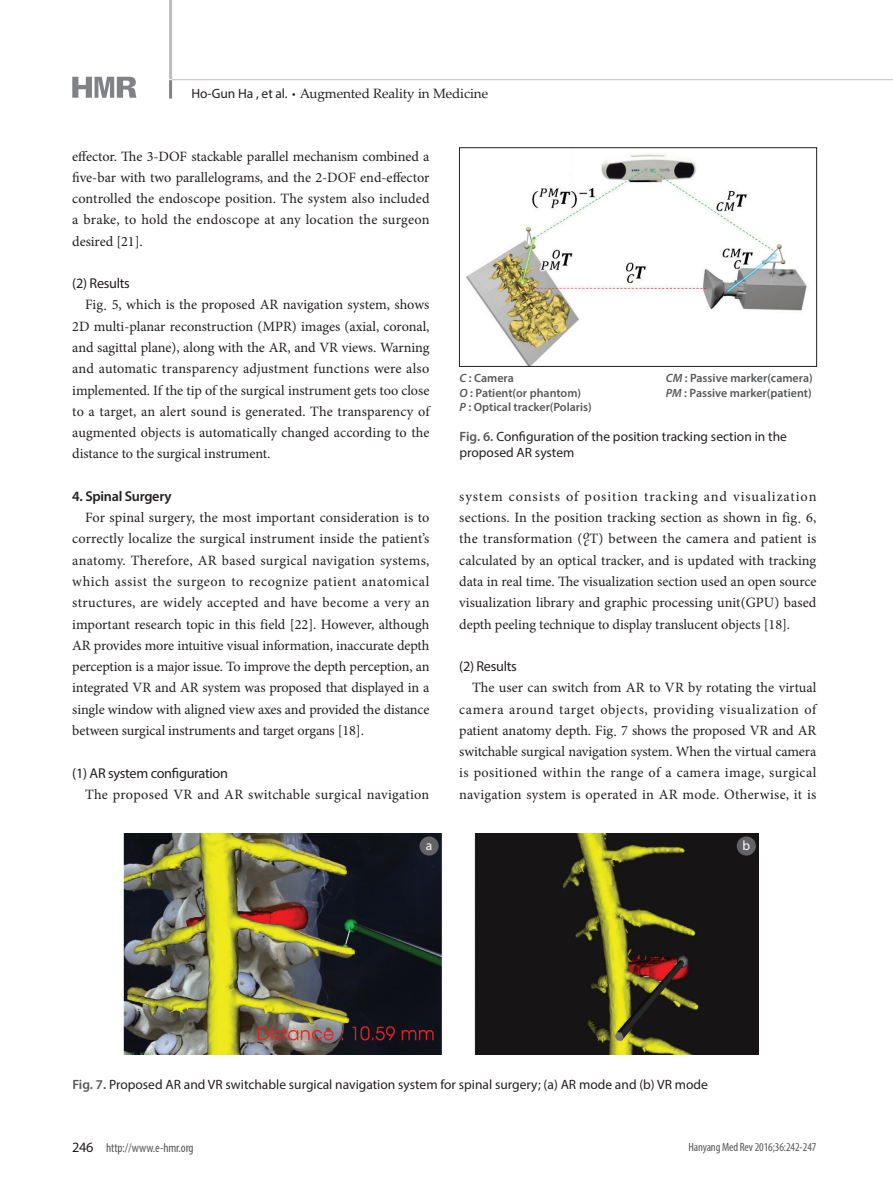
<style>
.page{position:relative;width:893px;height:1191px;background:#fff}
.page>*{position:absolute;margin:0;border:0;box-sizing:border-box;transform-origin:0 0}
.본문{font:14.25px/21.3px "Minion Pro";letter-spacing:.005em;color:#231f20;text-align:justify}
.t1{font:14.25px "Myriad Pro";letter-spacing:-.02em;color:#231f20}
.t2{font:600 14.25px "Myriad Pro";letter-spacing:-.02em;color:#231f20}
.t3{font:13.5px/16.2px "Myriad Pro";color:#231f20}
.t4{font:13.5px "Palatino Linotype";letter-spacing:-.005em;color:#231f20}
.t5{font:13.5px "Myriad Pro";color:#fff}
.t6{font:condensed 12.75px "Myriad Pro";letter-spacing:-.01em;color:#57585a}
.t7{font:600 12px "Myriad Pro";color:#57585a}
.t8{font:condensed 12px "Myriad Pro";letter-spacing:-.01em;color:#57585a}
.s1{font-family:"Myriad Pro"}
.s2{font-family:"Myriad Pro";font-stretch:condensed}
.s3{font-family:"Adobe Myungjo Std";font-weight:500}
.s4{font-style:italic}
.s5{font-weight:600;color:#57585a}
.s6{font-stretch:normal;font-size:14.25px;color:#231f20}
</style>
<div class="page">
<hr style="left:169px;top:80px;width:3px;height:19px;background:#808285">
<hr style="left:169px;top:0;width:3px;height:79px;background:#bcbdc0">
<hr style="left:172px;top:79px;width:721px;height:1px;background:#bcbdc0">
<svg style="left:72px;top:77px;width:64px;height:21px"></svg>
<img style="left:466px;top:154px;width:341px;height:210px">
<div style="left:459px;top:147px;width:358px;height:219px;border:1px solid #231f20"></div>
<img style="left:124px;top:833px;width:634px;height:221px">
<div style="left:420px;top:836px;width:19px;height:19px;background:#636366;border-radius:50%"></div>
<div style="left:737px;top:836px;width:19px;height:19px;background:#636366;border-radius:50%"></div>
<p class="t4" style="left:191px;top:84px;width:298px"><span class="s1">Ho-Gun Ha , et al.</span> <span class="s2">•</span> Augmented Reality in Medicine</p>
<p class="본문" style="left:72px;top:145px;width:359px">effector. The 3-DOF stackable parallel mechanism combined a five-bar with two parallelograms, and the 2-DOF end-effector controlled the endoscope position. The system also included a brake, to hold the endoscope at any location the surgeon desired [21].</p>
<p class="t1" style="left:72px;top:275px;width:59px">(2) Results</p>
<p class="본문" style="left:72px;top:294px;width:359px;text-indent:13px">Fig<span class="s3">.</span> 5, which is the proposed AR navigation system, shows 2D multi-planar reconstruction (MPR) images (axial, coronal, and sagittal plane), along with the AR, and VR views. Warning and automatic transparency adjustment functions were also implemented. If the tip of the surgical instrument gets too close to a target, an alert sound is generated. The transparency of augmented objects is automatically changed according to the distance to the surgical instrument.</p>
<p class="t2" style="left:72px;top:487px;width:101px">4. Spinal Surgery</p>
<p class="본문" style="left:72px;top:507px;width:359px;text-indent:13px">For spinal surgery, the most important consideration is to correctly localize the surgical instrument inside the patient’s anatomy. Therefore, AR based surgical navigation systems, which assist the surgeon to recognize patient anatomical structures, are widely accepted and have become a very an important research topic in this field [22]. However, although AR provides more intuitive visual information, inaccurate depth perception is a major issue. To improve the depth perception, an integrated VR and AR system was proposed that displayed in a single window with aligned view axes and provided the distance between surgical instruments and target organs [18].</p>
<p class="t1" style="left:72px;top:764px;width:157px">(1) AR system configuration</p>
<p class="본문" style="left:85px;top:783px;width:346px">The proposed VR and AR switchable surgical navigation</p>
<p class="t7" style="left:459px;top:371px;width:56px"><span class="s4">C</span> : Camera</p>
<p class="t7" style="left:459px;top:385px;width:123px"><span class="s4">O</span> : Patient(or phantom)</p>
<p class="t7" style="left:459px;top:399px;width:134px"><span class="s4">P</span> : Optical tracker(Polaris)</p>
<p class="t7" style="left:666px;top:371px;width:148px"><span class="s4">CM</span> : Passive marker(camera)</p>
<p class="t7" style="left:666px;top:385px;width:147px"><span class="s4">PM</span> : Passive marker(patient)</p>
<p class="t3" style="left:459px;top:428px;width:329px"><span class="s5">Fig. 6.</span> Configuration of the position tracking section in the proposed AR system</p>
<p class="본문" style="left:459px;top:486px;width:359px">system consists of position tracking and visualization sections. In the position tracking section as shown in fig<span class="s3">.</span> 6, the transformation (<sup>o</sup></p>
<p class="본문" style="left:459px;top:528px;width:359px;text-indent:125px"><span class="s4">c</span>T) between the camera and patient is calculated by an optical tracker, and is updated with tracking data in real time. The visualization section used an open source visualization library and graphic processing unit(GPU) based depth peeling technique to display translucent objects [18].</p>
<p class="t1" style="left:459px;top:657px;width:59px">(2) Results</p>
<p class="본문" style="left:459px;top:677px;width:359px;text-indent:13px">The user can switch from AR to VR by rotating the virtual camera around target objects, providing visualization of patient anatomy depth. Fig<span class="s3">.</span> 7 shows the proposed VR and AR switchable surgical navigation system. When the virtual camera is positioned within the range of a camera image, surgical navigation system is operated in AR mode. Otherwise, it is</p>
<p class="t5" style="left:426px;top:837px;width:8px">a</p>
<p class="t5" style="left:742px;top:837px;width:9px">b</p>
<p class="t3" style="left:72px;top:1075px;width:637px"><span class="s5">Fig. 7.</span> Proposed AR and VR switchable surgical navigation system for spinal surgery; (a) AR mode and (b) VR mode</p>
<p class="t6" style="left:72px;top:1139px;width:123px"><span class="s6">246</span> http://www.e-hmr.org</p>
<p class="t8" style="left:688px;top:1139px;width:129px">Hanyang Med Rev 2016;36:242-247</p>
</div>
